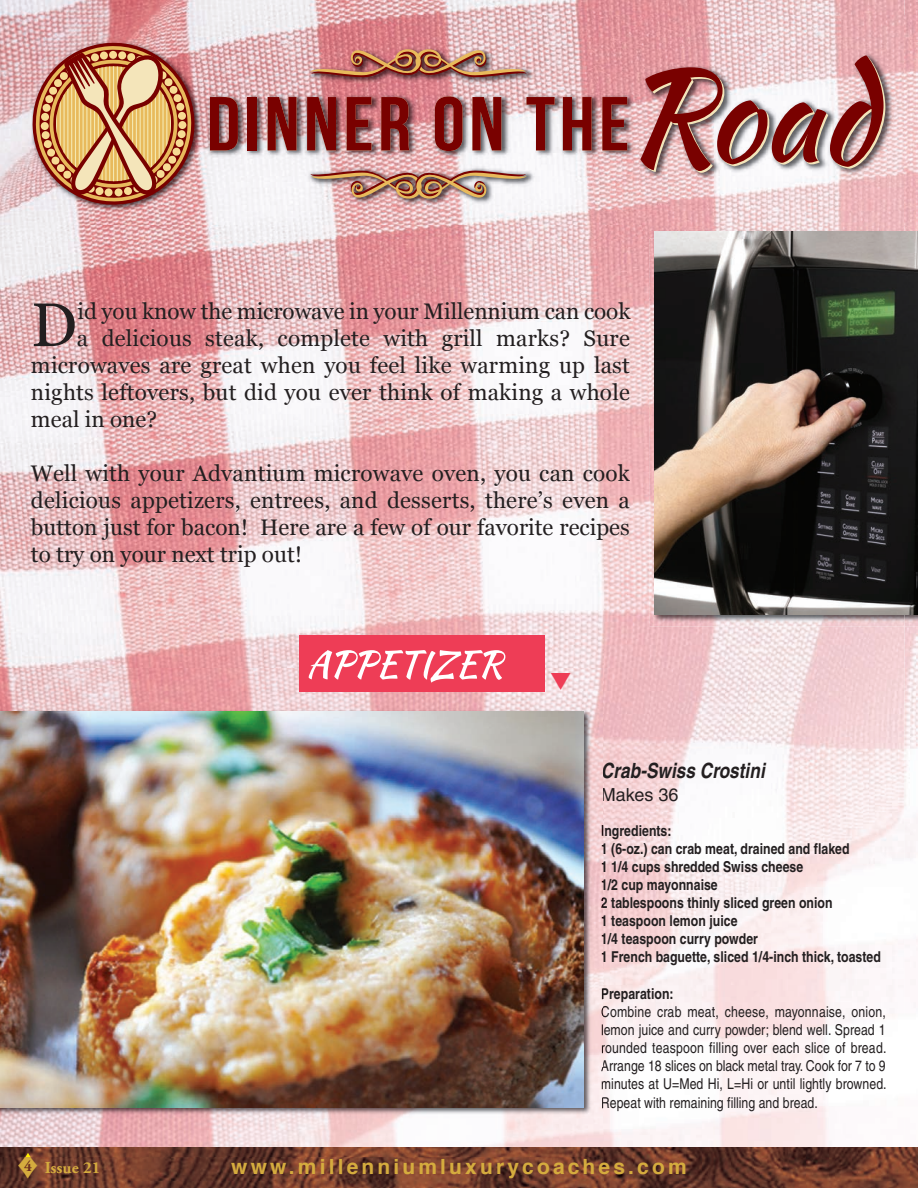
<style>
.page{position:relative;width:918px;height:1188px;background:#fff}
.page>*{position:absolute;margin:0;border:0;box-sizing:border-box;transform-origin:0 0}
.t1{font:61.5px "Georgia";color:#231f20}
.t2{font:22.5px/27px "Georgia";letter-spacing:.01em;color:#231f20;text-align:justify}
.t3{font:700 21px "Helvetica";letter-spacing:.15em;color:#d5ac3e}
.t4{font:italic 700 condensed 21px "Helvetica";color:#231f20}
.t5{font:18px "Helvetica";color:#231f20}
.t6{font:700 16.65px "Adobe Garamond";color:#d5ac3e}
.t7{font:condensed 15px/18.1px "Helvetica";color:#231f20;text-align:justify}
.t8{font:700 condensed 15px/18px "Helvetica";color:#231f20}
.s1{font-size:15px;color:#6a2d1f}
</style>
<div class="page">
<img style="left:0;top:0;width:918px;height:1147px">
<img style="left:0;top:1147px;width:918px;height:41px">
<img style="left:649px;top:239px;width:269px;height:387px">
<img style="left:655px;top:239px;width:263px;height:376px">
<img style="left:0;top:15px;width:918px;height:211px">
<img style="left:0;top:226px;width:904px;height:13px">
<img style="left:904px;top:226px;width:14px;height:5px">
<img style="left:655px;top:231px;width:263px;height:8px">
<svg style="left:33px;top:43px;width:164px;height:162px;background:#c9906c"></svg>
<svg style="left:210px;top:97px;width:28px;height:53px"></svg>
<div style="left:248px;top:97px;width:9px;height:53px;background:#790100"></div>
<svg style="left:268px;top:97px;width:29px;height:53px;background:#842625"></svg>
<svg style="left:307px;top:97px;width:29px;height:53px;background:#822120"></svg>
<svg style="left:347px;top:97px;width:24px;height:53px"></svg>
<svg style="left:381px;top:97px;width:29px;height:53px;background:#832222"></svg>
<svg style="left:435px;top:96px;width:28px;height:55px;background:#8a2d2c"></svg>
<svg style="left:472px;top:97px;width:29px;height:53px;background:#852a29"></svg>
<svg style="left:526px;top:97px;width:29px;height:53px"></svg>
<svg style="left:563px;top:97px;width:29px;height:53px;background:#8c3837"></svg>
<svg style="left:602px;top:97px;width:25px;height:53px"></svg>
<img style="left:310px;top:44px;width:217px;height:35px">
<img style="left:310px;top:168px;width:217px;height:36px">
<svg style="left:640px;top:55px;width:245px;height:118px;background:#bc8887"></svg>
<img style="left:0;top:669px;width:602px;height:487px">
<svg style="left:602px;top:988px;width:1px;height:12px"></svg>
<svg style="left:602px;top:1024px;width:1px;height:12px"></svg>
<img style="left:0;top:712px;width:584px;height:395px">
<div style="left:299px;top:636px;width:246px;height:56px;background:#ee3d56"></div>
<svg style="left:309px;top:650px;width:196px;height:33px"></svg>
<svg style="left:19px;top:1153px;width:19px;height:26px"></svg>
<svg style="left:551px;top:673px;width:20px;height:17px"></svg>
<h1 class="t1" style="left:31px;top:290px;width:48px">D</h1>
<p class="t2" style="left:78px;top:298px;width:554px">id you know the microwave in your Millennium can cook</p>
<p class="t2" style="left:77px;top:325px;width:554px">a delicious steak, complete with grill marks? Sure</p>
<p class="t2" style="left:31px;top:352px;width:601px">microwaves are great when you feel like warming up last</p>
<p class="t2" style="left:31px;top:379px;width:600px">nights leftovers, but did you ever think of making a whole</p>
<p class="t2" style="left:31px;top:406px;width:128px">meal in one?</p>
<p class="t2" style="left:31px;top:460px;width:600px">Well with your Advantium microwave oven, you can cook delicious appetizers, entrees, and desserts, there’s even a button just for bacon! Here are a few of our favorite recipes to try on your next trip out!</p>
<p class="t4" style="left:601px;top:762px;width:165px">Crab-Swiss Crostini</p>
<p class="t5" style="left:601px;top:788px;width:79px">Makes 36</p>
<p class="t8" style="left:601px;top:823px;width:282px">Ingredients:<br>1 (6-oz.) can crab meat, drained and flaked<br>1 1/4 cups shredded Swiss cheese<br>1/2 cup mayonnaise<br>2 tablespoons thinly sliced green onion<br>1 teaspoon lemon juice<br>1/4 teaspoon curry powder<br>1 French baguette, sliced 1/4-inch thick, toasted</p>
<p class="t8" style="left:601px;top:986px;width:74px">Preparation:</p>
<p class="t7" style="left:601px;top:1004px;width:287px">Combine crab meat, cheese, mayonnaise, onion, lemon juice and curry powder; blend well. Spread 1 rounded teaspoon filling over each slice of bread.<br>Arrange 18 slices on black metal tray. Cook for 7 to 9 minutes at U=Med Hi, L=Hi or until lightly browned.<br>Repeat with remaining filling and bread.</p>
<p class="t6" style="left:24px;top:1161px;width:78px"><span class="s1">4</span> Issue 21</p>
<p class="t3" style="left:231px;top:1158px;width:457px">www.millenniumluxurycoaches.com</p>
</div>
